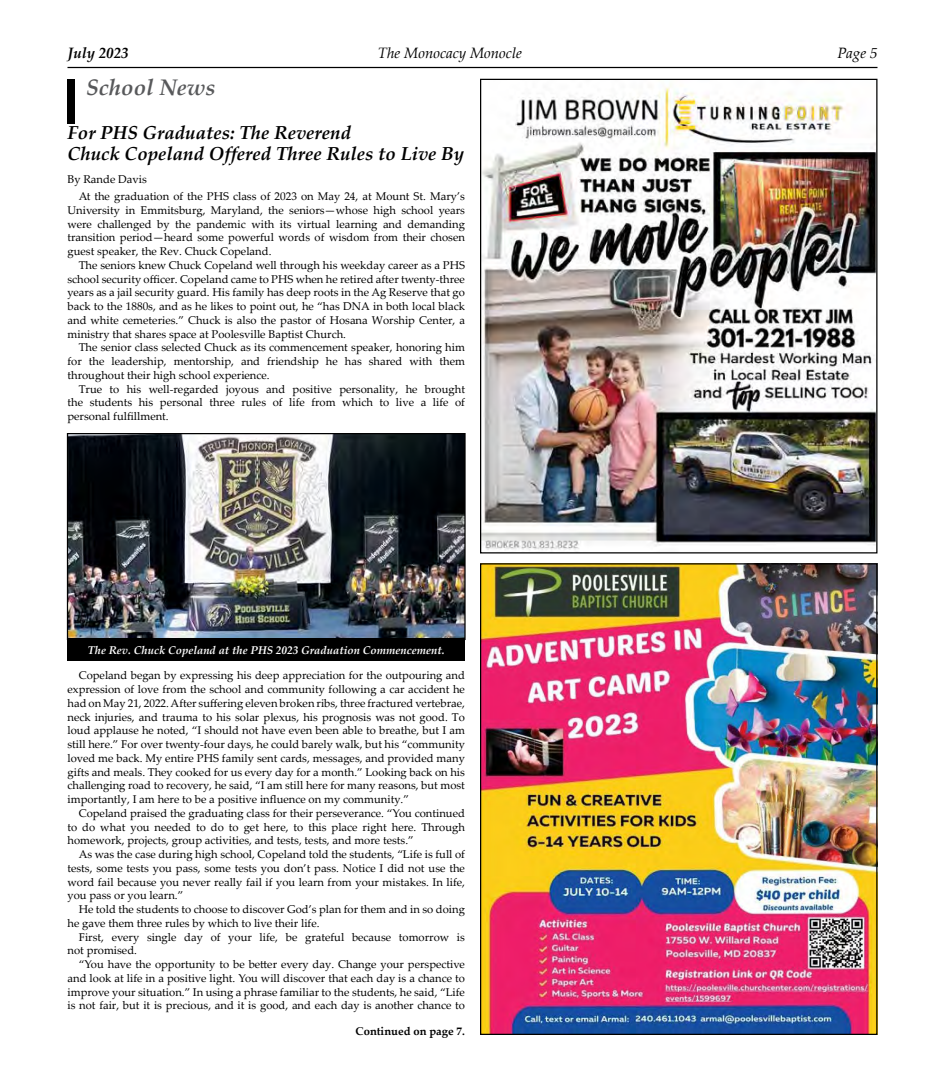
<style>
.page{position:relative;width:945px;height:1080px;background:#fff}
.page>*{position:absolute;margin:0;border:0;box-sizing:border-box;transform-origin:0 0}
.t1{font:italic 700 22.5px "Palatino Linotype";color:#58595b}
.t2{font:italic 700 18.75px/21.2px "Palatino Linotype";color:#000}
.t3{font:italic 15px "Palatino Linotype";color:#000}
.t4{font:italic 700 15px "Palatino Linotype";color:#000}
.t5{font:11.25px/13.8px "Palatino Linotype";color:#000;text-align:justify}
.t6{font:italic 700 11.25px "Palatino Linotype";color:#fff}
.t7{font:700 11.25px "Palatino Linotype";color:#000}
</style>
<div class="page">
<hr style="left:68px;top:67px;width:810px;height:1px;background:#000">
<div style="left:68px;top:79px;width:7px;height:45px;background:#000"></div>
<img style="left:482px;top:84px;width:394px;height:466px">
<img style="left:482px;top:565px;width:394px;height:468px">
<img style="left:69px;top:435px;width:395px;height:203px">
<div style="left:68px;top:638px;width:397px;height:23px;background:#000"></div>
<h3 class="t4" style="left:68px;top:43px;width:63px">July 2023</h3>
<h3 class="t3" style="left:378px;top:43px;width:146px">The Monocacy Monocle</h3>
<h3 class="t3" style="left:838px;top:43px;width:41px">Page 5</h3>
<h1 class="t1" style="left:86px;top:72px;width:131px">School News</h1>
<h2 class="t2" style="left:68px;top:121px;width:398px">For PHS Graduates: The Reverend<br>Chuck Copeland Offered Three Rules to Live By</h2>
<p class="t5" style="left:79px;top:170px;width:388px;line-height:17.5px;text-indent:-11px">By Rande Davis<br>At the graduation of the PHS class of 2023 on May 24, at Mount St. Mary’s</p>
<p class="t5" style="left:68px;top:203px;width:399px">University in Emmitsburg, Maryland, the seniors—whose high school years were challenged by the pandemic with its virtual learning and demanding transition period—heard some powerful words of wisdom from their chosen guest speaker, the Rev. Chuck Copeland.</p>
<p class="t5" style="left:68px;top:258px;width:399px;text-indent:11px">The seniors knew Chuck Copeland well through his weekday career as a PHS school security officer. Copeland came to PHS when he retired after twenty-three years as a jail security guard. His family has deep roots in the Ag Reserve that go back to the 1880s, and as he likes to point out, he “has DNA in both local black and white cemeteries.” Chuck is also the pastor of Hosana Worship Center, a ministry that shares space at Poolesville Baptist Church.</p>
<p class="t5" style="left:68px;top:340px;width:399px;text-indent:11px">The senior class selected Chuck as its commencement speaker, honoring him for the leadership, mentorship, and friendship he has shared with them throughout their high school experience.</p>
<p class="t5" style="left:68px;top:382px;width:399px;text-indent:11px">True to his well-regarded joyous and positive personality, he brought the students his personal three rules of life from which to live a life of personal fulfillment.</p>
<p class="t6" style="left:88px;top:642px;width:358px">The Rev. Chuck Copeland at the PHS 2023 Graduation Commencement.</p>
<p class="t5" style="left:68px;top:668px;width:399px;text-indent:11px">Copeland began by expressing his deep appreciation for the outpouring and expression of love from the school and community following a car accident he had on May 21, 2022. After suffering eleven broken ribs, three fractured vertebrae, neck injuries, and trauma to his solar plexus, his prognosis was not good. To loud applause he noted, “I should not have even been able to breathe, but I am still here.” For over twenty-four days, he could barely walk, but his “community loved me back. My entire PHS family sent cards, messages, and provided many gifts and meals. They cooked for us every day for a month.” Looking back on his challenging road to recovery, he said, “I am still here for many reasons, but most importantly, I am here to be a positive influence on my community.”</p>
<p class="t5" style="left:68px;top:806px;width:399px;text-indent:11px">Copeland praised the graduating class for their perseverance. “You continued to do what you needed to do to get here, to this place right here. Through homework, projects, group activities, and tests, tests, and more tests.”</p>
<p class="t5" style="left:68px;top:847px;width:399px;text-indent:11px">As was the case during high school, Copeland told the students, “Life is full of tests, some tests you pass, some tests you don’t pass. Notice I did not use the word fail because you never really fail if you learn from your mistakes. In life, you pass or you learn.”</p>
<p class="t5" style="left:68px;top:902px;width:399px;text-indent:11px">He told the students to choose to discover God’s plan for them and in so doing he gave them three rules by which to live their life.</p>
<p class="t5" style="left:68px;top:930px;width:399px;text-indent:11px">First, every single day of your life, be grateful because tomorrow is not promised.</p>
<p class="t5" style="left:68px;top:957px;width:399px;text-indent:11px">“You have the opportunity to be better every day. Change your perspective and look at life in a positive light. You will discover that each day is a chance to improve your situation.” In using a phrase familiar to the students, he said, “Life is not fair, but it is precious, and it is good, and each day is another chance to</p>
<p class="t7" style="left:356px;top:1023px;width:111px">Continued on page 7.</p>
</div>
